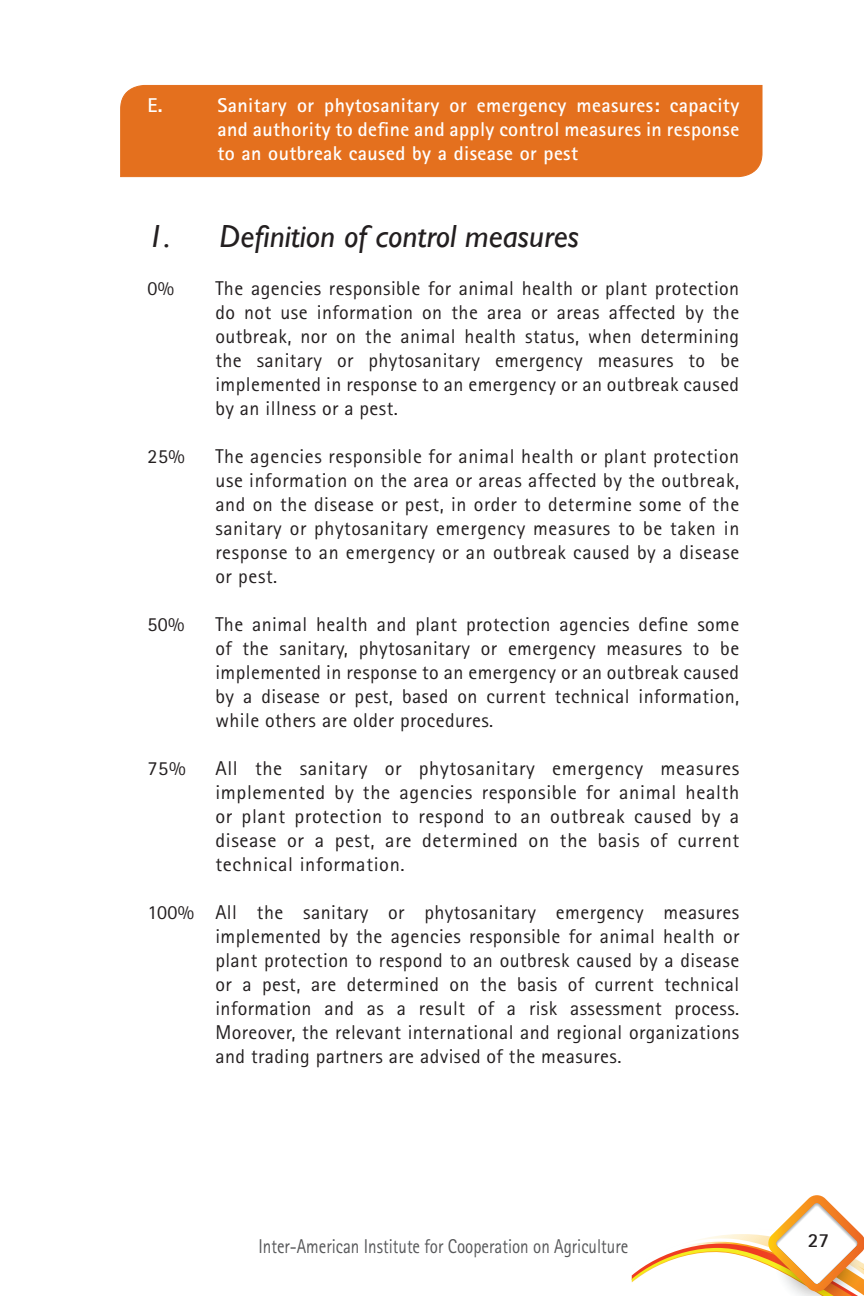
<style>
.page{position:relative;width:864px;height:1296px;background:#fff}
.page>*{position:absolute;margin:0;border:0;box-sizing:border-box;transform-origin:0 0}
.t1{font:italic 32px "Gill Sans";color:#231f20}
.t2{font:20px/24px "Rotis Sans Serif";letter-spacing:.02em;color:#231f20;text-align:justify}
.t3{font:700 20px/24px "Rotis Sans Serif";letter-spacing:.02em;color:#fff;text-align:justify}
.t4{font:20px "Rotis Sans Serif";color:#57585a;scale:.85 1}
.t5{font:700 20px "Rotis Sans Serif";color:#231f20}
</style>
<div class="page">
<svg style="left:632px;top:1195px;width:232px;height:101px"></svg>
<div style="left:120px;top:85px;width:643px;height:93px;background:#e4701e"></div>
<p class="t3" style="left:147px;top:93px;width:17px">E.</p>
<p class="t3" style="left:217px;top:93px;width:523px">Sanitary or phytosanitary or emergency measures: capacity and authority to define and apply control measures in response to an outbreak caused by a disease or pest</p>
<h1 class="t1" style="left:147px;top:218px;width:433px">1. Definition of control measures</h1>
<p class="t2" style="left:147px;top:276px;width:28px">0%</p>
<p class="t2" style="left:215px;top:276px;width:525px">The agencies responsible for animal health or plant protection do not use information on the area or areas affected by the outbreak, nor on the animal health status, when determining the sanitary or phytosanitary emergency measures to be implemented in response to an emergency or an outbreak caused by an illness or a pest.</p>
<p class="t2" style="left:147px;top:444px;width:39px">25%</p>
<p class="t2" style="left:215px;top:444px;width:525px">The agencies responsible for animal health or plant protection use information on the area or areas affected by the outbreak, and on the disease or pest, in order to determine some of the sanitary or phytosanitary emergency measures to be taken in response to an emergency or an outbreak caused by a disease or pest.</p>
<p class="t2" style="left:147px;top:612px;width:39px">50%</p>
<p class="t2" style="left:215px;top:612px;width:525px">The animal health and plant protection agencies define some of the sanitary, phytosanitary or emergency measures to be implemented in response to an emergency or an outbreak caused by a disease or pest, based on current technical information, while others are older procedures.</p>
<p class="t2" style="left:147px;top:756px;width:40px">75%</p>
<p class="t2" style="left:215px;top:756px;width:525px">All the sanitary or phytosanitary emergency measures implemented by the agencies responsible for animal health or plant protection to respond to an outbreak caused by a disease or a pest, are determined on the basis of current technical information.</p>
<p class="t2" style="left:215px;top:900px;width:525px;text-indent:-68px">100% All the sanitary or phytosanitary emergency measures implemented by the agencies responsible for animal health or plant protection to respond to an outbresk caused by a disease or a pest, are determined on the basis of current technical information and as a result of a risk assessment process.<br>Moreover, the relevant international and regional organizations and trading partners are advised of the measures.</p>
<p class="t4" style="left:258px;top:1234px;width:437px">Inter-American Institute for Cooperation on Agriculture</p>
<p class="t5" style="left:808px;top:1228px;width:23px">27</p>
</div>
